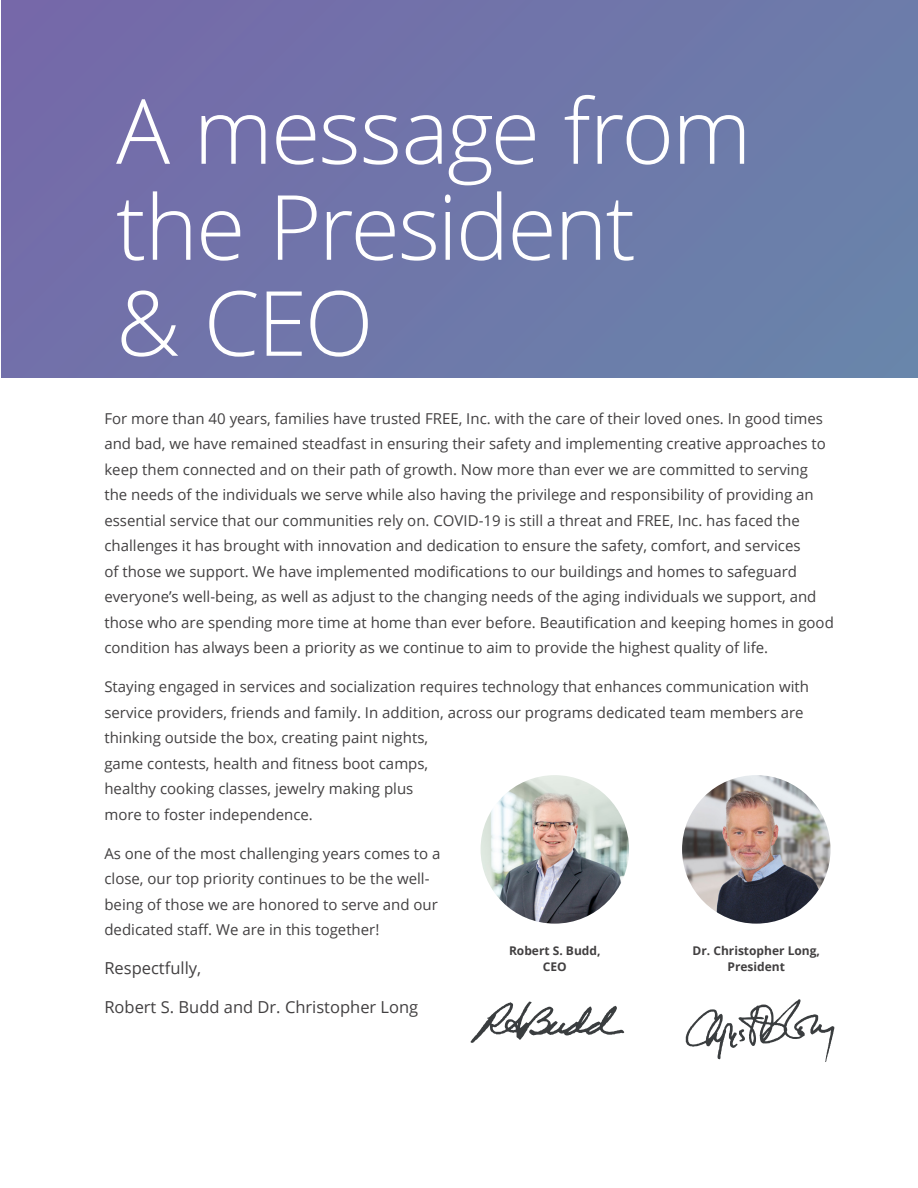
<style>
.page{position:relative;width:918px;height:1188px;background:#fff}
.page>*{position:absolute;margin:0;border:0;box-sizing:border-box;transform-origin:0 0}
.t1{font:300 90px/96px "Open Sans";letter-spacing:-.02em;color:#fff}
.t2{font:16.5px "Open Sans";color:#424041}
.t3{font:15px/25.5px "Open Sans";color:#424041}
.t4{font:700 12px "Open Sans";color:#424041}
</style>
<div class="page">
<div style="left:2px;top:0;width:916px;height:378px;background:#7076aa"></div>
<img style="left:481px;top:775px;width:148px;height:149px;border-radius:74px">
<img style="left:682px;top:775px;width:149px;height:149px;border-radius:74px">
<svg style="left:471px;top:1001px;width:153px;height:42px"></svg>
<svg style="left:686px;top:999px;width:148px;height:63px"></svg>
<p class="t1" style="left:116px;top:81px;width:637px">A message from the President</p>
<p class="t1" style="left:116px;top:273px;width:259px">&amp; CEO</p>
<p class="t3" style="left:104px;top:405px;width:731px">For more than 40 years, families have trusted FREE, Inc. with the care of their loved ones. In good times and bad, we have remained steadfast in ensuring their safety and implementing creative approaches to keep them connected and on their path of growth. Now more than ever we are committed to serving the needs of the individuals we serve while also having the privilege and responsibility of providing an essential service that our communities rely on. COVID-19 is still a threat and FREE, Inc. has faced the challenges it has brought with innovation and dedication to ensure the safety, comfort, and services<br>of those we support. We have implemented modifications to our buildings and homes to safeguard everyone’s well-being, as well as adjust to the changing needs of the aging individuals we support, and those who are spending more time at home than ever before. Beautification and keeping homes in good condition has always been a priority as we continue to aim to provide the highest quality of life.</p>
<p class="t3" style="left:104px;top:674px;width:706px">Staying engaged in services and socialization requires technology that enhances communication with service providers, friends and family. In addition, across our programs dedicated team members are thinking outside the box, creating paint nights,<br>game contests, health and fitness boot camps,<br>healthy cooking classes, jewelry making plus<br>more to foster independence.</p>
<p class="t3" style="left:104px;top:840px;width:338px">As one of the most challenging years comes to a close, our top priority continues to be the well&shy;being of those we are honored to serve and our dedicated staff. We are in this together!</p>
<p class="t2" style="left:104px;top:957px;width:98px">Respectfully,</p>
<p class="t2" style="left:104px;top:996px;width:315px">Robert S. Budd and Dr. Christopher Long</p>
<p class="t4" style="left:509px;top:942px;width:93px">Robert S. Budd,</p>
<p class="t4" style="left:543px;top:958px;width:25px">CEO</p>
<p class="t4" style="left:693px;top:942px;width:129px">Dr. Christopher Long,</p>
<p class="t4" style="left:728px;top:958px;width:59px">President</p>
</div>
